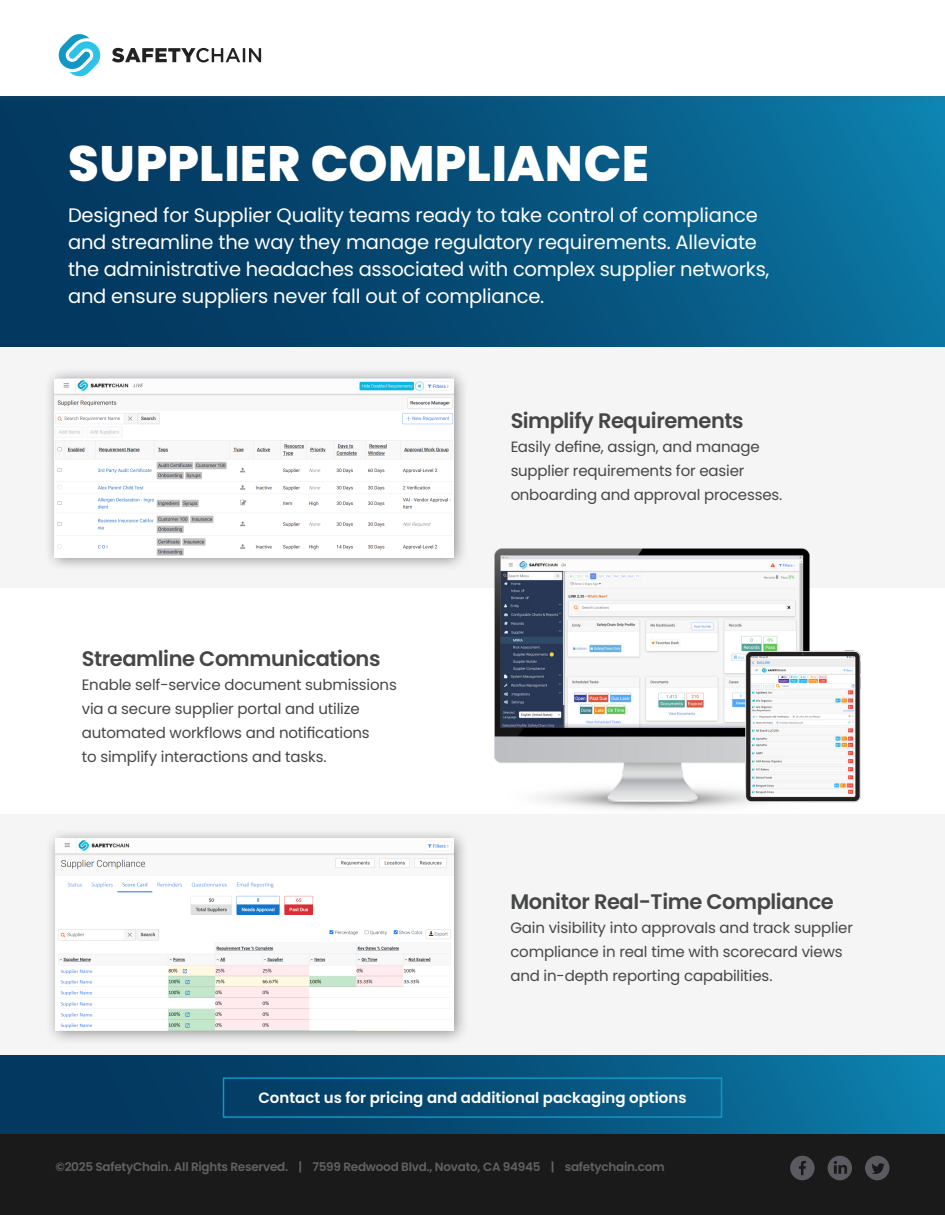
<style>
.page{position:relative;width:945px;height:1215px;background:#fff}
.page>*{position:absolute;margin:0;border:0;box-sizing:border-box;transform-origin:0 0}
.t1{font:800 49.65px "Poppins";letter-spacing:.005em;color:#fff}
.Body{font:600 21px "Poppins";letter-spacing:-.02em;color:#454746}
.Body-2{font:19.5px/27px "Poppins";letter-spacing:-.01em;color:#fff}
.Body-3{font:15px/24px "Poppins";letter-spacing:-.01em;color:#454746}
.Body-4{font:600 15px "Poppins";color:#fff}
.Body-5{font:600 12px "Poppins";letter-spacing:-.02em;color:#606261}
</style>
<div class="page">
<div style="left:0;top:83px;width:945px;height:295px;background:linear-gradient(to right,#022f56,#0b74a1)"></div>
<div style="left:0;top:1055px;width:945px;height:80px;background:linear-gradient(to right,#012b52,#0c79a6)"></div>
<div style="left:0;top:347px;width:945px;height:241px;background:#f5f5f5"></div>
<div style="left:0;top:814px;width:945px;height:241px;background:#f5f5f5"></div>
<div style="left:0;top:1135px;width:945px;height:80px;background:#1a1a1a"></div>
<svg style="left:790px;top:1156px;width:25px;height:24px"></svg>
<svg style="left:828px;top:1156px;width:24px;height:24px"></svg>
<svg style="left:865px;top:1156px;width:25px;height:24px"></svg>
<div style="left:0;top:0;width:945px;height:104px;background:#595e66;opacity:.3"></div>
<div style="left:0;top:0;width:945px;height:96px;background:#fff"></div>
<svg style="left:58px;top:34px;width:43px;height:43px"></svg>
<svg style="left:112px;top:48px;width:149px;height:14px"></svg>
<div style="left:44px;top:367px;width:425px;height:205px;background:#231f20;opacity:.5"></div>
<img style="left:55px;top:378px;width:398px;height:179px">
<div style="left:44px;top:827px;width:425px;height:219px;background:#231f20;opacity:.5"></div>
<img style="left:56px;top:839px;width:397px;height:191px">
<img style="left:463px;top:508px;width:398px;height:302px">
<div style="left:223px;top:1077px;width:499px;height:41px;border:2px solid #1096c5"></div>
<p class="t1" style="left:68px;top:135px;width:583px">SUPPLIER COMPLIANCE</p>
<p class="Body-2" style="left:68px;top:201px;width:703px">Designed for Supplier Quality teams ready to take control of compliance and streamline the way they manage regulatory requirements. Alleviate the administrative headaches associated with complex supplier networks, and ensure suppliers never fall out of compliance.</p>
<p class="Body" style="left:82px;top:646px;width:300px">Streamline Communications</p>
<p class="Body-3" style="left:82px;top:673px;width:317px">Enable self-service document submissions via a secure supplier portal and utilize automated workflows and notifications<br>to simplify interactions and tasks.</p>
<h2 class="Body" style="left:510px;top:408px;width:235px">Simplify Requirements</h2>
<p class="Body-3" style="left:510px;top:434px;width:274px">Easily define, assign, and manage supplier requirements for easier onboarding and approval processes.</p>
<p class="Body" style="left:510px;top:890px;width:325px">Monitor Real-Time Compliance</p>
<p class="Body-3" style="left:510px;top:916px;width:344px">Gain visibility into approvals and track supplier compliance in real time with scorecard views and in-depth reporting capabilities.</p>
<p class="Body-4" style="left:258px;top:1089px;width:430px">Contact us for pricing and additional packaging options</p>
<p class="Body-5" style="left:56px;top:1160px;width:611px">©2025 SafetyChain. All Rights Reserved. | 7599 Redwood Blvd., Novato, CA 94945 | safetychain.com</p>
</div>
